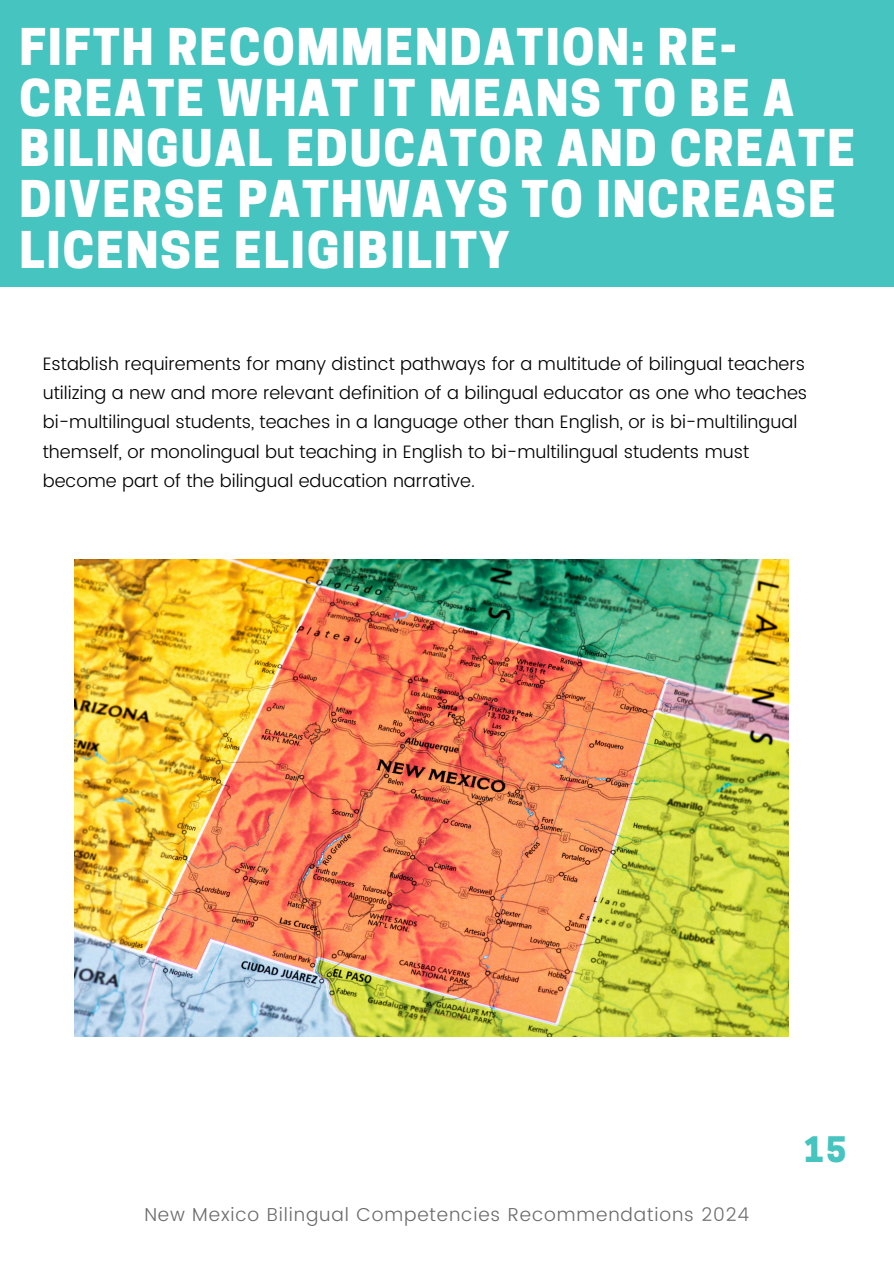
<style>
.page{position:relative;width:894px;height:1264px;background:#fff}
.page>*{position:absolute;margin:0;border:0;box-sizing:border-box;transform-origin:0 0}
.t1{font:800 47.55px/50.7px "Cooper Hewitt";letter-spacing:.04em;color:#fff}
.t2{font:800 33px "Cooper Hewitt";color:#46c4c0}
.t3{font:300 18.75px "Poppins";letter-spacing:.045em;color:#6b6b6b}
.t4{font:300 18px/29.2px "Poppins";color:#000}
</style>
<div class="page">
<div style="left:0;top:0;width:893px;height:286px;background:#46c4c0"></div>
<img style="left:74px;top:559px;width:714px;height:477px">
<p class="t1" style="left:19px;top:28px;width:836px">FIFTH RECOMMENDATION: RE-<br>CREATE WHAT IT MEANS TO BE A<br>BILINGUAL EDUCATOR AND CREATE<br>DIVERSE PATHWAYS TO INCREASE<br>LICENSE ELIGIBILITY</p>
<p class="t4" style="left:43px;top:349px;width:765px">Establish requirements for many distinct pathways for a multitude of bilingual teachers utilizing a new and more relevant definition of a bilingual educator as one who teaches bi-multilingual students, teaches in a language other than English, or is bi-multilingual themself, or monolingual but teaching in English to bi-multilingual students must become part of the bilingual education narrative.</p>
<p class="t3" style="left:144px;top:1203px;width:606px">New Mexico Bilingual Competencies Recommendations 2024</p>
<p class="t2" style="left:804px;top:1136px;width:43px">15</p>
</div>
